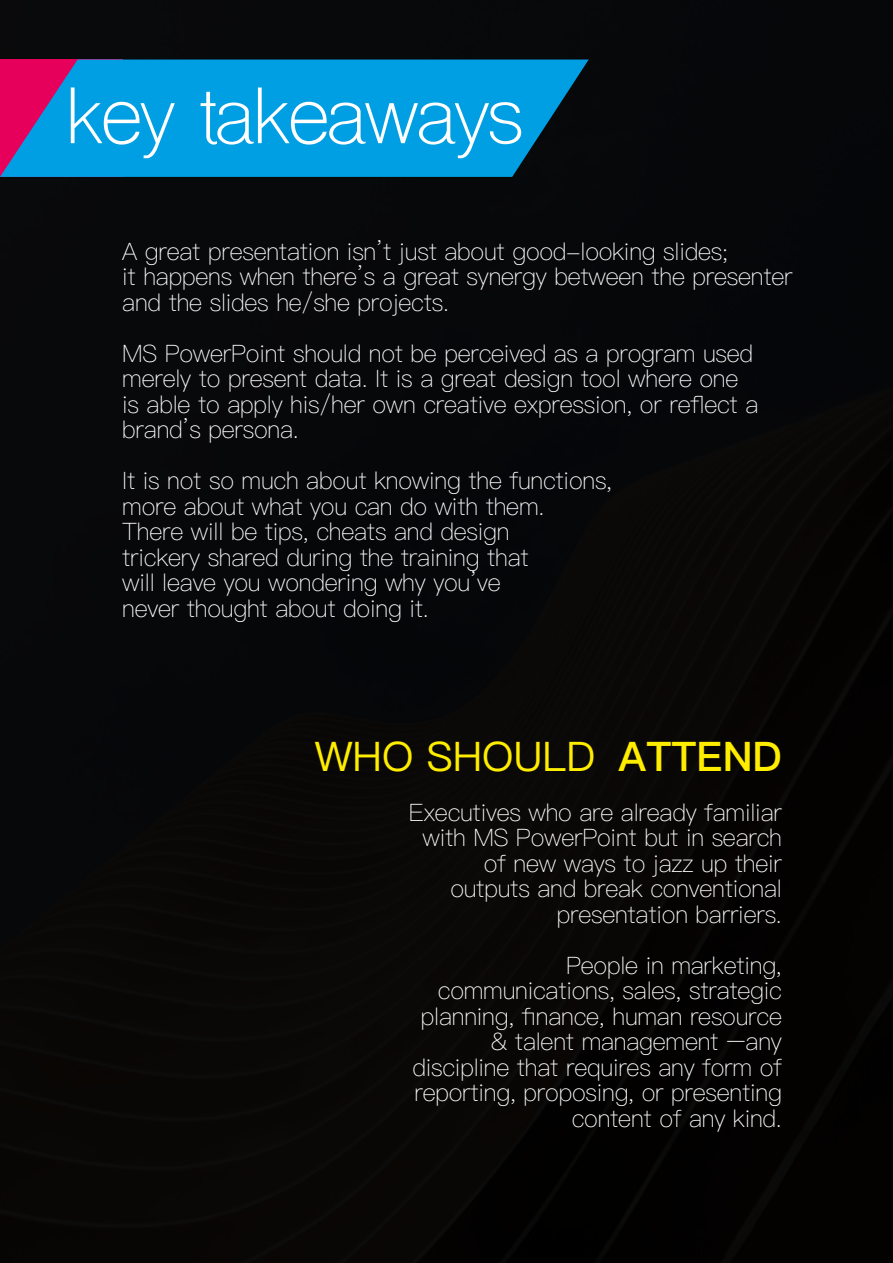
<style>
.page{position:relative;width:893px;height:1263px;background:#080709}
.page>*{position:absolute;margin:0;border:0;box-sizing:border-box;transform-origin:0 0}
.t1{font:75.6px "Shree Dev 0714";letter-spacing:-.04em;color:#fff}
.t2{font:40.8px "Ping Fang SC";color:#ffed00}
.t3{font:100 24px/25.5px "Ping Fang HK";letter-spacing:-.01em;color:#fff}
.s1{font-weight:600}
</style>
<div class="page">
<svg style="left:0;top:60px;width:589px;height:117px;background:#0f8acb"></svg>
<h1 class="t1" style="left:65px;top:70px;width:461px">key takeaways</h1>
<p class="t3" style="left:122px;top:238px;width:672px">A great presentation isn’t just about good-looking slides;<br>it happens when there’s a great synergy between the presenter and the slides he/she projects.</p>
<p class="t3" style="left:122px;top:340px;width:638px">MS PowerPoint should not be perceived as a program used merely to present data. It is a great design tool where one is able to apply his/her own creative expression, or reflect a brand’s persona.</p>
<p class="t3" style="left:122px;top:468px;width:492px">It is not so much about knowing the functions, more about what you can do with them.<br>There will be tips, cheats and design<br>trickery shared during the training that<br>will leave you wondering why you’ve<br>never thought about doing it.</p>
<h2 class="t2" style="left:315px;top:732px;width:469px">WHO SHOULD <span class="s1">ATTEND</span></h2>
<p class="t3" style="left:409px;top:799px;width:375px;text-align:right">Executives who are already familiar with MS PowerPoint but in search of new ways to jazz up their outputs and break conventional presentation barriers.</p>
<p class="t3" style="left:412px;top:952px;width:371px;text-align:right">People in marketing, communications, sales, strategic planning, finance, human resource &amp; talent management –any discipline that requires any form of reporting, proposing, or presenting content of any kind.</p>
</div>
